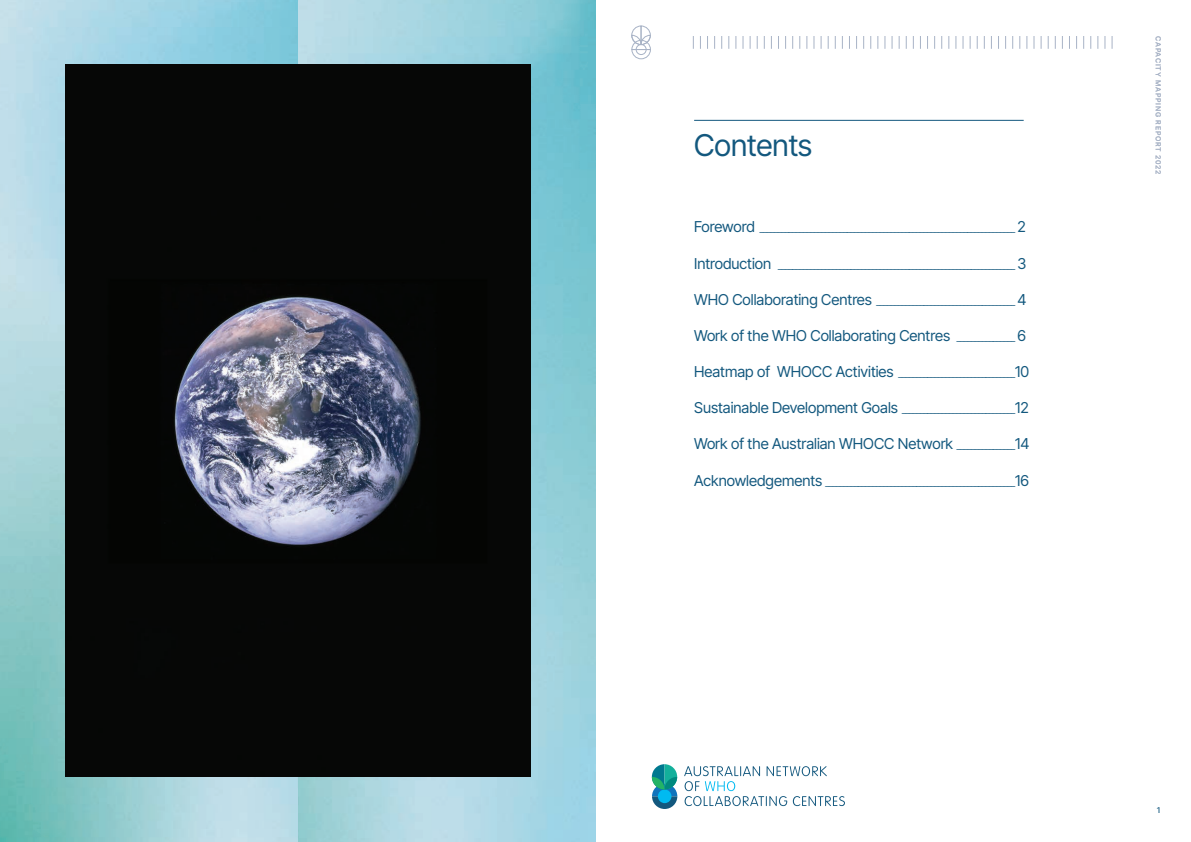
<style>
.page{position:relative;width:1191px;height:842px;background:#fff}
.page>*{position:absolute;margin:0;border:0;box-sizing:border-box;transform-origin:0 0}
.Page_Heading{font:30px "Inter Tight";color:#13587e}
.Table_of_contents{font:15px "Inter Tight";color:#13587e}
.Table_of_contents-2{font:9px "Inter Tight";color:#13587e}
.t1{font:8px "Inter";color:#13587e}
.Caption___Title{font:7px "Inter";letter-spacing:.11em;color:#a8b3c6}
.s1{font-size:15px}
.s2{font-size:9px}
</style>
<div class="page">
<img style="left:298px;top:135px;width:297px;height:707px">
<img style="left:298px;top:0;width:297px;height:135px">
<img style="left:0;top:27px;width:298px;height:815px">
<img style="left:65px;top:65px;width:465px;height:711px">
<hr style="left:694px;top:120px;width:329px;height:1px;background:#13587e">
<svg style="left:693px;top:36px;width:1px;height:13px"></svg>
<svg style="left:700px;top:36px;width:1px;height:13px"></svg>
<svg style="left:707px;top:36px;width:1px;height:13px"></svg>
<svg style="left:714px;top:36px;width:1px;height:13px"></svg>
<svg style="left:721px;top:36px;width:1px;height:13px"></svg>
<svg style="left:728px;top:36px;width:1px;height:13px"></svg>
<svg style="left:735px;top:36px;width:1px;height:13px"></svg>
<svg style="left:743px;top:36px;width:1px;height:13px"></svg>
<svg style="left:750px;top:36px;width:1px;height:13px"></svg>
<svg style="left:757px;top:36px;width:1px;height:13px"></svg>
<svg style="left:764px;top:36px;width:1px;height:13px"></svg>
<svg style="left:771px;top:36px;width:1px;height:13px"></svg>
<svg style="left:778px;top:36px;width:1px;height:13px"></svg>
<svg style="left:785px;top:36px;width:1px;height:13px"></svg>
<svg style="left:792px;top:36px;width:1px;height:13px"></svg>
<svg style="left:799px;top:36px;width:1px;height:13px"></svg>
<svg style="left:806px;top:36px;width:1px;height:13px"></svg>
<svg style="left:813px;top:36px;width:1px;height:13px"></svg>
<svg style="left:821px;top:36px;width:1px;height:13px"></svg>
<svg style="left:828px;top:36px;width:1px;height:13px"></svg>
<svg style="left:835px;top:36px;width:1px;height:13px"></svg>
<svg style="left:842px;top:36px;width:1px;height:13px"></svg>
<svg style="left:849px;top:36px;width:1px;height:13px"></svg>
<svg style="left:856px;top:36px;width:1px;height:13px"></svg>
<svg style="left:863px;top:36px;width:1px;height:13px"></svg>
<svg style="left:870px;top:36px;width:1px;height:13px"></svg>
<svg style="left:877px;top:36px;width:1px;height:13px"></svg>
<svg style="left:884px;top:36px;width:1px;height:13px"></svg>
<svg style="left:892px;top:36px;width:1px;height:13px"></svg>
<svg style="left:899px;top:36px;width:1px;height:13px"></svg>
<svg style="left:906px;top:36px;width:1px;height:13px"></svg>
<svg style="left:913px;top:36px;width:1px;height:13px"></svg>
<svg style="left:920px;top:36px;width:1px;height:13px"></svg>
<svg style="left:927px;top:36px;width:1px;height:13px"></svg>
<svg style="left:934px;top:36px;width:1px;height:13px"></svg>
<svg style="left:941px;top:36px;width:1px;height:13px"></svg>
<svg style="left:948px;top:36px;width:1px;height:13px"></svg>
<svg style="left:955px;top:36px;width:1px;height:13px"></svg>
<svg style="left:962px;top:36px;width:1px;height:13px"></svg>
<svg style="left:970px;top:36px;width:1px;height:13px"></svg>
<svg style="left:977px;top:36px;width:1px;height:13px"></svg>
<svg style="left:984px;top:36px;width:1px;height:13px"></svg>
<svg style="left:991px;top:36px;width:1px;height:13px"></svg>
<svg style="left:998px;top:36px;width:1px;height:13px"></svg>
<svg style="left:1005px;top:36px;width:1px;height:13px"></svg>
<svg style="left:1012px;top:36px;width:1px;height:13px"></svg>
<svg style="left:1019px;top:36px;width:1px;height:13px"></svg>
<svg style="left:1026px;top:36px;width:1px;height:13px"></svg>
<svg style="left:1033px;top:36px;width:1px;height:13px"></svg>
<svg style="left:1041px;top:36px;width:1px;height:13px"></svg>
<svg style="left:1048px;top:36px;width:1px;height:13px"></svg>
<svg style="left:1055px;top:36px;width:1px;height:13px"></svg>
<svg style="left:1062px;top:36px;width:1px;height:13px"></svg>
<svg style="left:1069px;top:36px;width:1px;height:13px"></svg>
<svg style="left:1076px;top:36px;width:1px;height:13px"></svg>
<svg style="left:1083px;top:36px;width:1px;height:13px"></svg>
<svg style="left:1090px;top:36px;width:1px;height:13px"></svg>
<svg style="left:1097px;top:36px;width:1px;height:13px"></svg>
<svg style="left:1104px;top:36px;width:1px;height:13px"></svg>
<svg style="left:1111px;top:36px;width:1px;height:13px"></svg>
<svg style="left:631px;top:25px;width:20px;height:34px"></svg>
<svg style="left:652px;top:764px;width:25px;height:45px"></svg>
<svg style="left:684px;top:766px;width:161px;height:40px"></svg>
<p class="Page_Heading" style="left:694px;top:123px;width:120px">Contents</p>
<p class="Table_of_contents-2" style="left:694px;top:222px;width:333px"><span class="s1">Foreword</span> ______________________________________________________________________ <span class="s1">2</span></p>
<p class="Table_of_contents-2" style="left:694px;top:259px;width:333px"><span class="s1">Introduction</span> _________________________________________________________________ <span class="s1">3</span></p>
<p class="Table_of_contents-2" style="left:694px;top:295px;width:334px"><span class="s1">WHO Collaborating Centres</span> ______________________________________ <span class="s1">4</span></p>
<p class="Table_of_contents" style="left:694px;top:324px;width:333px">Work of the WHO Collaborating Centres <span class="s2">________________</span> 6</p>
<p class="Table_of_contents-2" style="left:694px;top:367px;width:336px"><span class="s1">Heatmap of WHOCC Activities</span> ________________________________<span class="s1">10</span></p>
<p class="Table_of_contents-2" style="left:694px;top:403px;width:336px"><span class="s1">Sustainable Development Goals</span> _______________________________<span class="s1">12</span></p>
<p class="Table_of_contents" style="left:694px;top:433px;width:337px">Work of the Australian WHOCC Network <span class="s2">________________</span>14</p>
<p class="Table_of_contents-2" style="left:694px;top:476px;width:336px"><span class="s1">Acknowledgements</span> ____________________________________________________<span class="s1">16</span></p>
<p class="Caption___Title" style="left:1163px;top:36px;width:140px;rotate:90deg">CAPACITY MAPPING REPORT 2022</p>
<p class="t1" style="left:1157px;top:804px;width:5px">1</p>
</div>
